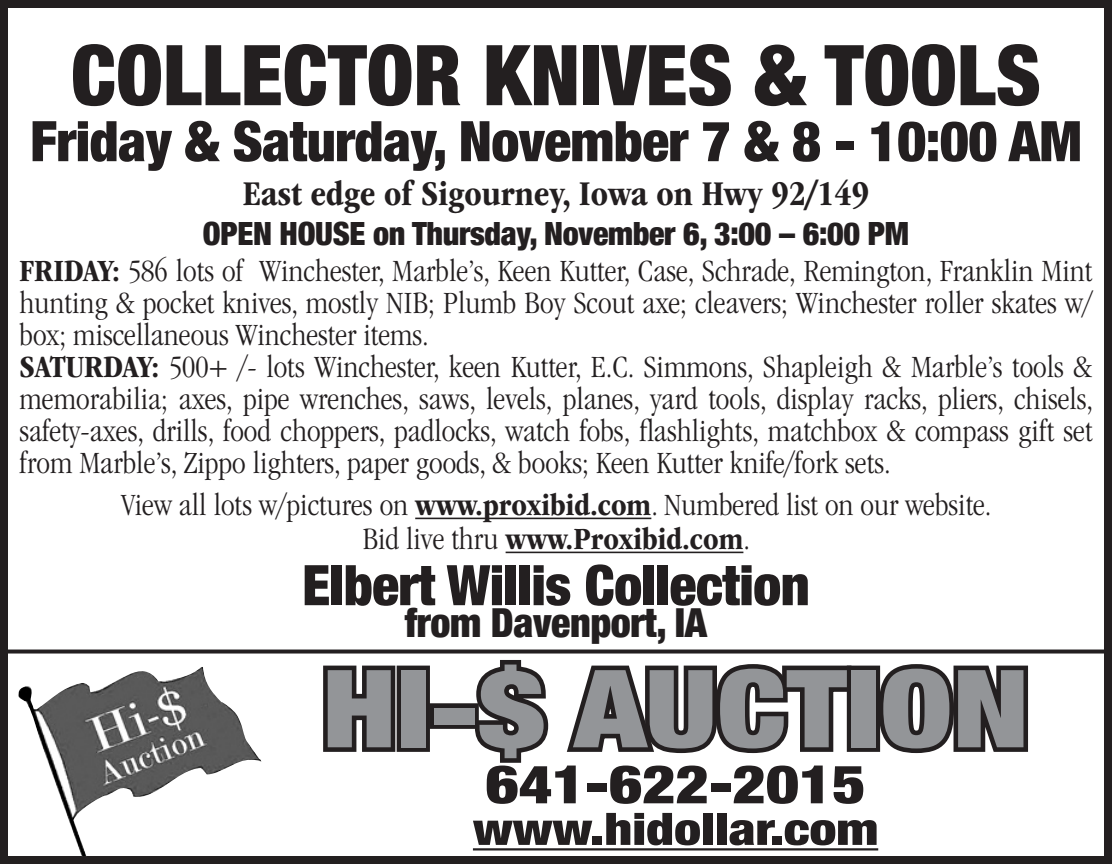
<style>
.page{position:relative;width:1112px;height:864px;background:#fff}
.page>*{position:absolute;margin:0;border:0;box-sizing:border-box;transform-origin:0 0}
.t1{font:900 condensed 108px "Helvetica Neue";color:#939598;scale:1.2 1}
.t2{font:900 condensed 84px "Helvetica Neue";color:#231f20}
.t3{font:900 condensed 56px "Helvetica Neue";letter-spacing:-.01em;color:#231f20}
.t4{font:900 condensed 53.2px "Helvetica Neue";color:#231f20;scale:1.2 1}
.t5{font:900 condensed 44.8px "Helvetica Neue";color:#231f20;scale:1.2 1}
.t6{font:900 condensed 40px "Helvetica Neue";letter-spacing:-.01em;color:#231f20}
.t7{font:700 condensed 36px "ITC Garamond Std";color:#231f20}
.t8{font:300 condensed 32px/32px "ITC Garamond Std";color:#231f20;text-align:justify}
.t9{font:900 condensed 32px "Helvetica Neue";letter-spacing:-.01em;color:#231f20}
.t10{font:700 condensed 32px "ITC Garamond Std";color:#231f20}
.s1{font-weight:700}
.s2{font-weight:300}
</style>
<div class="page">
<hr style="left:415px;top:518px;width:236px;height:1px;background:#231f20">
<hr style="left:505px;top:552px;width:238px;height:1px;background:#231f20">
<div style="left:0;top:0;width:1112px;height:864px;border:8px solid #231f20"></div>
<img style="left:18px;top:667px;width:243px;height:189px">
<svg style="left:4px;top:650px;width:1108px;height:4px;background:#3c3939"></svg>
<hr style="left:473px;top:848px;width:405px;height:3px;background:#231f20">
<svg style="left:323px;top:665px;width:77px;height:87px"></svg>
<div style="left:396px;top:666px;width:34px;height:86px;border:9px solid #231f20"></div>
<div style="left:429px;top:703px;width:50px;height:26px;border:9px solid #231f20"></div>
<svg style="left:469px;top:660px;width:387px;height:103px"></svg>
<div style="left:846px;top:666px;width:34px;height:86px;border:9px solid #231f20"></div>
<svg style="left:873px;top:664px;width:156px;height:90px"></svg>
<p class="t2" style="left:71px;top:6px;width:971px">COLLECTOR KNIVES &amp; TOOLS</p>
<p class="t3" style="left:30px;top:95px;width:1053px">Friday &amp; Saturday, November 7 &amp; 8 - 10:00 AM</p>
<p class="t7" style="left:243px;top:174px;width:628px">East edge of Sigourney, Iowa on Hwy 92/149</p>
<p class="t9" style="left:203px;top:207px;width:707px">OPEN HOUSE on Thursday, November 6, 3:00 – 6:00 PM</p>
<p class="t8" style="left:20px;top:255px;width:1074px"><span class="s1">FRIDAY:</span> 586 lots of Winchester, Marble’s, Keen Kutter, Case, Schrade, Remington, Franklin Mint hunting &amp; pocket knives, mostly NIB; Plumb Boy Scout axe; cleavers; Winchester roller skates w/ box; miscellaneous Winchester items.</p>
<p class="t8" style="left:20px;top:351px;width:1075px"><span class="s1">SATURDAY:</span> 500+ /- lots Winchester, keen Kutter, E.C. Simmons, Shapleigh &amp; Marble’s tools &amp; memorabilia; axes, pipe wrenches, saws, levels, planes, yard tools, display racks, pliers, chisels, safety-axes, drills, food choppers, padlocks, watch fobs, flashlights, matchbox &amp; compass gift set from Marble’s, Zippo lighters, paper goods, &amp; books; Keen Kutter knife/fork sets.</p>
<p class="t8" style="left:121px;top:489px;width:872px">View all lots w/pictures on <span class="s1">www.proxibid.com</span>. Numbered list on our website.</p>
<p class="t10" style="left:363px;top:521px;width:389px"><span class="s2">Bid live thru</span> www.Proxibid.com<span class="s2">.</span></p>
<p class="t3" style="left:302px;top:539px;width:509px">Elbert Willis Collection</p>
<p class="t6" style="left:405px;top:590px;width:304px">from Davenport, IA</p>
<p class="t1" style="left:322px;top:620px;width:591px">HI-$ AUCTION</p>
<p class="t4" style="left:485px;top:741px;width:318px">641-622-2015</p>
<p class="t5" style="left:473px;top:792px;width:339px">www.hidollar.com</p>
</div>
